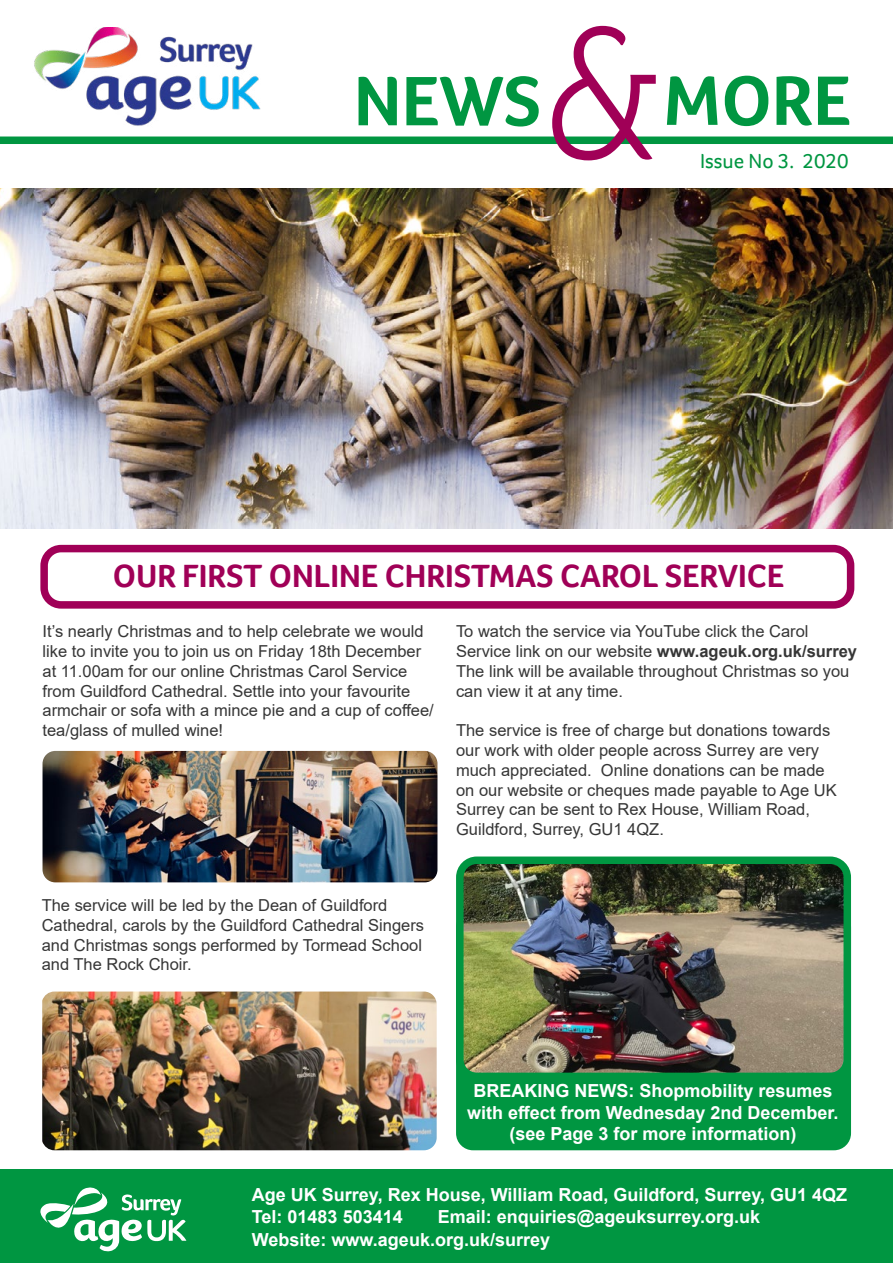
<style>
.page{position:relative;width:893px;height:1263px;background:#fff}
.page>*{position:absolute;margin:0;border:0;box-sizing:border-box;transform-origin:0 0}
.t1{font:300 195px "Foco";color:#a00057;scale:.9 1}
.t2{font:700 72px "Foco";color:#009641}
.t3{font:700 33px "Foco";color:#a00057}
.t4{font:21px "Foco";color:#009641}
.t5{font:700 18px/22.5px "Arial";color:#fff}
.t6{font:16.5px/19.8px "Arial";color:#363636}
.s1{font-weight:700}
</style>
<div class="page">
<div style="left:0;top:137px;width:893px;height:7px;background:#009641"></div>
<div style="left:0;top:1169px;width:893px;height:94px;background:#009641"></div>
<img style="left:0;top:188px;width:893px;height:340px">
<svg style="left:40px;top:1187px;width:146px;height:64px"></svg>
<div style="left:40px;top:545px;width:814px;height:64px;border:8px solid #a00057;border-radius:17px"></div>
<div style="left:456px;top:910px;width:395px;height:240px;background:#009641;border-radius:17px"></div>
<img style="left:465px;top:865px;width:377px;height:206px">
<div style="left:456px;top:856px;width:395px;height:224px;border:8px solid #009641;border-radius:17px"></div>
<img style="left:34px;top:27px;width:227px;height:99px">
<img style="left:42px;top:991px;width:395px;height:159px">
<img style="left:43px;top:751px;width:394px;height:131px">
<h1 class="t1" style="left:543px;top:-36px;width:134px">&amp;</h1>
<h2 class="t2" style="left:354px;top:53px;width:189px">NEWS</h2>
<h2 class="t2" style="left:663px;top:53px;width:189px">MORE</h2>
<p class="t4" style="left:700px;top:147px;width:150px">Issue No 3. 2020</p>
<h3 class="t3" style="left:113px;top:554px;width:673px">OUR FIRST ONLINE CHRISTMAS CAROL SERVICE</h3>
<p class="t6" style="left:43px;top:621px;width:393px">It’s nearly Christmas and to help celebrate we would like to invite you to join us on Friday 18th December at 11.00am for our online Christmas Carol Service from Guildford Cathedral. Settle into your favourite armchair or sofa with a mince pie and a cup of coffee/ tea/glass of mulled wine!</p>
<p class="t6" style="left:456px;top:621px;width:403px">To watch the service via YouTube click the Carol Service link on our website <span class="s1">www.ageuk.org.uk/surrey </span>The link will be available throughout Christmas so you can view it at any time.</p>
<p class="t6" style="left:456px;top:720px;width:382px">The service is free of charge but donations towards our work with older people across Surrey are very much appreciated. Online donations can be made on our website or cheques made payable to Age UK Surrey can be sent to Rex House, William Road, Guildford, Surrey, GU1 4QZ.</p>
<p class="t6" style="left:42px;top:895px;width:384px">The service will be led by the Dean of Guildford Cathedral, carols by the Guildford Cathedral Singers and Christmas songs performed by Tormead School and The Rock Choir.</p>
<p class="t5" style="left:467px;top:1080px;width:373px;line-height:21.6px;text-align:center">BREAKING NEWS: Shopmobility resumes with effect from Wednesday 2nd December. (see Page 3 for more information)</p>
<p class="t5" style="left:252px;top:1183px;width:597px">Age UK Surrey, Rex House, William Road, Guildford, Surrey, GU1 4QZ<br>Tel: 01483 503414</p>
<p class="t5" style="left:252px;top:1206px;width:510px;text-indent:186px">Email: enquiries@ageuksurrey.org.uk<br>Website: www.ageuk.org.uk/surrey</p>
</div>
